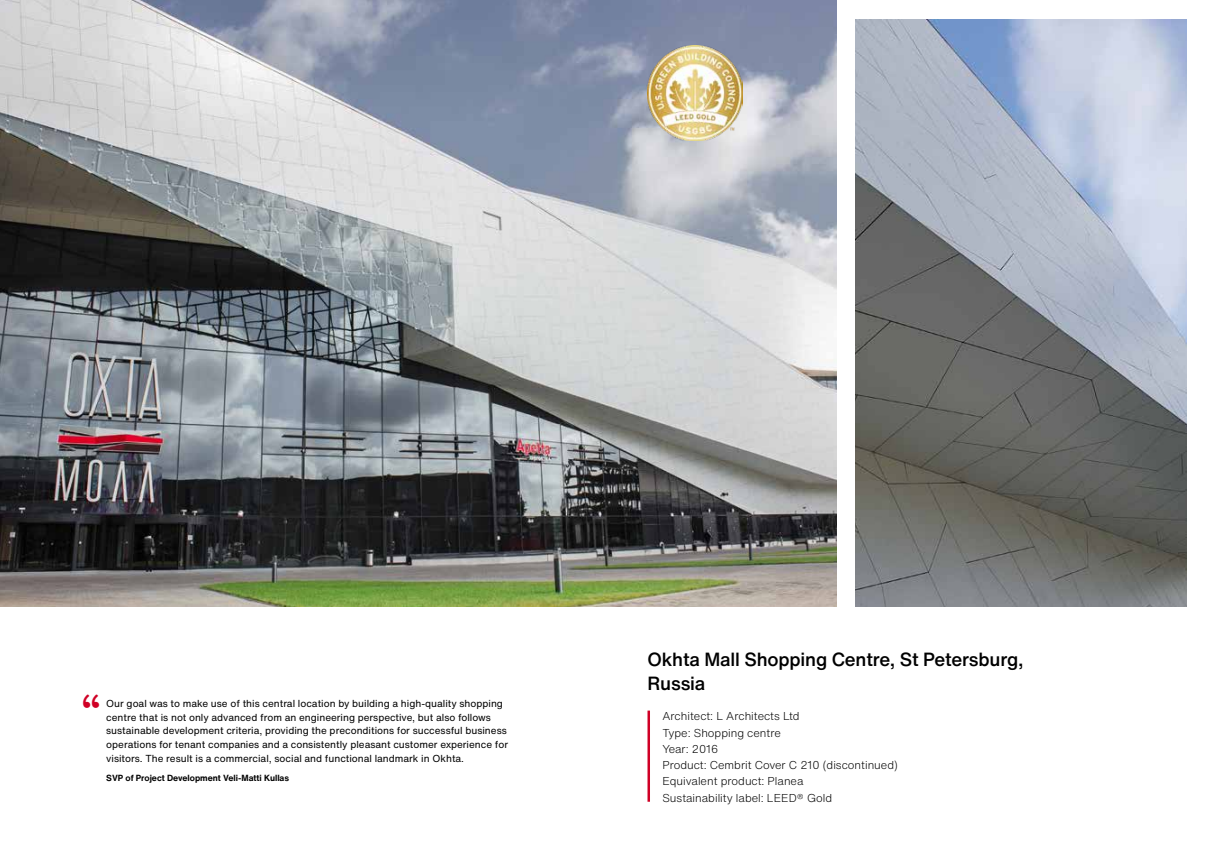
<style>
.page{position:relative;width:1205px;height:851px;background:#fff}
.page>*{position:absolute;margin:0;border:0;box-sizing:border-box;transform-origin:0 0}
.t1{font:700 45.88px "Brandon Grotesque";color:#d00025}
.t2{font:500 18.75px/23.8px "Helvetica Now Text";letter-spacing:-.01em;color:#000}
.t3{font:300 11.25px/16.2px "Helvetica Now Text";color:#000}
.t4{font:10px/13.8px "Helvetica Now Text";color:#000}
.t5{font:700 8.75px "Helvetica Now Text";color:#000}
</style>
<div class="page">
<img style="left:0;top:0;width:836px;height:606px">
<hr style="left:647px;top:710px;width:3px;height:91px;background:#d00025">
<img style="left:855px;top:19px;width:331px;height:587px">
<img style="left:647px;top:45px;width:95px;height:95px">
<h1 class="t1" style="left:82px;top:678px;width:19px">“</h1>
<p class="t4" style="left:106px;top:696px;width:403px">Our goal was to make use of this central location by building a high-quality shopping centre that is not only advanced from an engineering perspective, but also follows sustainable development criteria, providing the preconditions for successful business operations for tenant companies and a consistently pleasant customer experience for visitors. The result is a commercial, social and functional landmark in Okhta.</p>
<p class="t5" style="left:106px;top:771px;width:184px">SVP of Project Development Veli-Matti Kullas</p>
<h2 class="t2" style="left:647px;top:647px;width:378px">Okhta Mall Shopping Centre, St Petersburg,<br>Russia</h2>
<p class="t3" style="left:662px;top:708px;width:237px">Architect: L Architects Ltd<br>Type: Shopping centre<br>Year: 2016<br>Product: Cembrit Cover C 210 (discontinued)<br>Equivalent product: Planea<br>Sustainability label: LEED® Gold</p>
</div>
